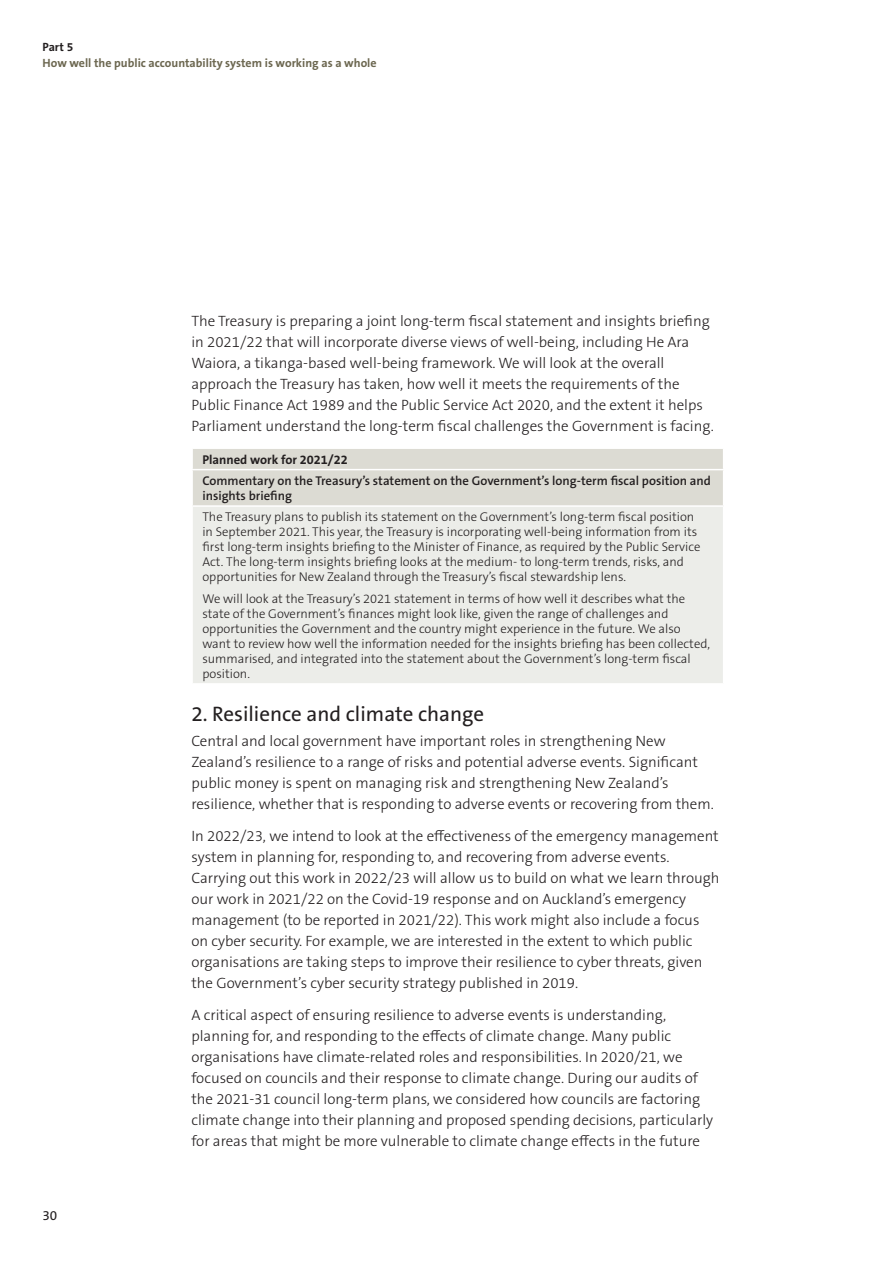
<style>
.page{position:relative;width:893px;height:1263px;background:#fff}
.page>*{position:absolute;margin:0;border:0;box-sizing:border-box;transform-origin:0 0}
.Heading_2_OAG{font:21px "The Sans OT5 Plain";color:#231f20}
.Para_Not_Numbered_OA{font:300 15px/21px "The Sans OT3";color:#231f20}
.t1{font:13.5px "The Sans OT5 Plain";color:#231f20}
.Table_Body_OAG{font:300 12.75px/15px "The Sans OT3";color:#231f20}
.Table_Header_Row_OAG{font:600 12.75px/15px "The Sans OT6";color:#231f20}
.Table_Header_Row_OAG-2{font:700 12.75px "The Sans OT7";color:#231f20}
.t2{font:700 12px "The Sans OT7";color:#6c6750}
.t3{font:700 12px "The Sans OT7";color:#231f20}
</style>
<div class="page">
<div style="left:192px;top:506px;width:532px;height:178px;background:#ecede9"></div>
<div style="left:193px;top:449px;width:530px;height:56px;background:#dcdbd3"></div>
<hr style="left:191px;top:469px;width:533px;height:1px;background:#fff">
<hr style="left:191px;top:505px;width:533px;height:2px;background:#fff">
<hr style="left:191px;top:507px;width:2px;height:176px;background:#fff">
<hr style="left:723px;top:507px;width:1px;height:176px;background:#fff">
<hr style="left:191px;top:683px;width:533px;height:2px;background:#fff">
<p class="t3" style="left:43px;top:39px;width:32px">Part 5</p>
<p class="t2" style="left:43px;top:56px;width:336px">How well the public accountability system is working as a whole</p>
<p class="t1" style="left:43px;top:1207px;width:16px">30</p>
<p class="Para_Not_Numbered_OA" style="left:191px;top:310px;width:524px">The Treasury is preparing a joint long-term fiscal statement and insights briefing in 2021/22 that will incorporate diverse views of well-being, including He Ara Waiora, a tikanga-based well-being framework. We will look at the overall approach the Treasury has taken, how well it meets the requirements of the Public Finance Act 1989 and the Public Service Act 2020, and the extent it helps Parliament understand the long-term fiscal challenges the Government is facing.</p>
<p class="Table_Header_Row_OAG-2" style="left:202px;top:451px;width:147px">Planned work for 2021/22</p>
<p class="Table_Header_Row_OAG" style="left:202px;top:473px;width:510px">Commentary on the Treasury’s statement on the Government’s long-term fiscal position and insights briefing</p>
<p class="Table_Body_OAG" style="left:202px;top:510px;width:500px">The Treasury plans to publish its statement on the Government’s long-term fiscal position in September 2021. This year, the Treasury is incorporating well-being information from its first long-term insights briefing to the Minister of Finance, as required by the Public Service Act. The long-term insights briefing looks at the medium- to long-term trends, risks, and opportunities for New Zealand through the Treasury’s fiscal stewardship lens.</p>
<p class="Table_Body_OAG" style="left:202px;top:591px;width:509px">We will look at the Treasury’s 2021 statement in terms of how well it describes what the state of the Government’s finances might look like, given the range of challenges and opportunities the Government and the country might experience in the future. We also want to review how well the information needed for the insights briefing has been collected, summarised, and integrated into the statement about the Government’s long-term fiscal position.</p>
<p class="Heading_2_OAG" style="left:191px;top:700px;width:294px">2. Resilience and climate change</p>
<p class="Para_Not_Numbered_OA" style="left:191px;top:731px;width:524px">Central and local government have important roles in strengthening New Zealand’s resilience to a range of risks and potential adverse events. Significant public money is spent on managing risk and strengthening New Zealand’s resilience, whether that is responding to adverse events or recovering from them.</p>
<p class="Para_Not_Numbered_OA" style="left:191px;top:826px;width:530px">In 2022/23, we intend to look at the effectiveness of the emergency management system in planning for, responding to, and recovering from adverse events.<br>Carrying out this work in 2022/23 will allow us to build on what we learn through our work in 2021/22 on the Covid-19 response and on Auckland’s emergency management (to be reported in 2021/22). This work might also include a focus on cyber security. For example, we are interested in the extent to which public organisations are taking steps to improve their resilience to cyber threats, given the Government’s cyber security strategy published in 2019.</p>
<p class="Para_Not_Numbered_OA" style="left:191px;top:1004px;width:523px">A critical aspect of ensuring resilience to adverse events is understanding, planning for, and responding to the effects of climate change. Many public organisations have climate-related roles and responsibilities. In 2020/21, we focused on councils and their response to climate change. During our audits of the 2021-31 council long-term plans, we considered how councils are factoring climate change into their planning and proposed spending decisions, particularly for areas that might be more vulnerable to climate change effects in the future</p>
</div>
